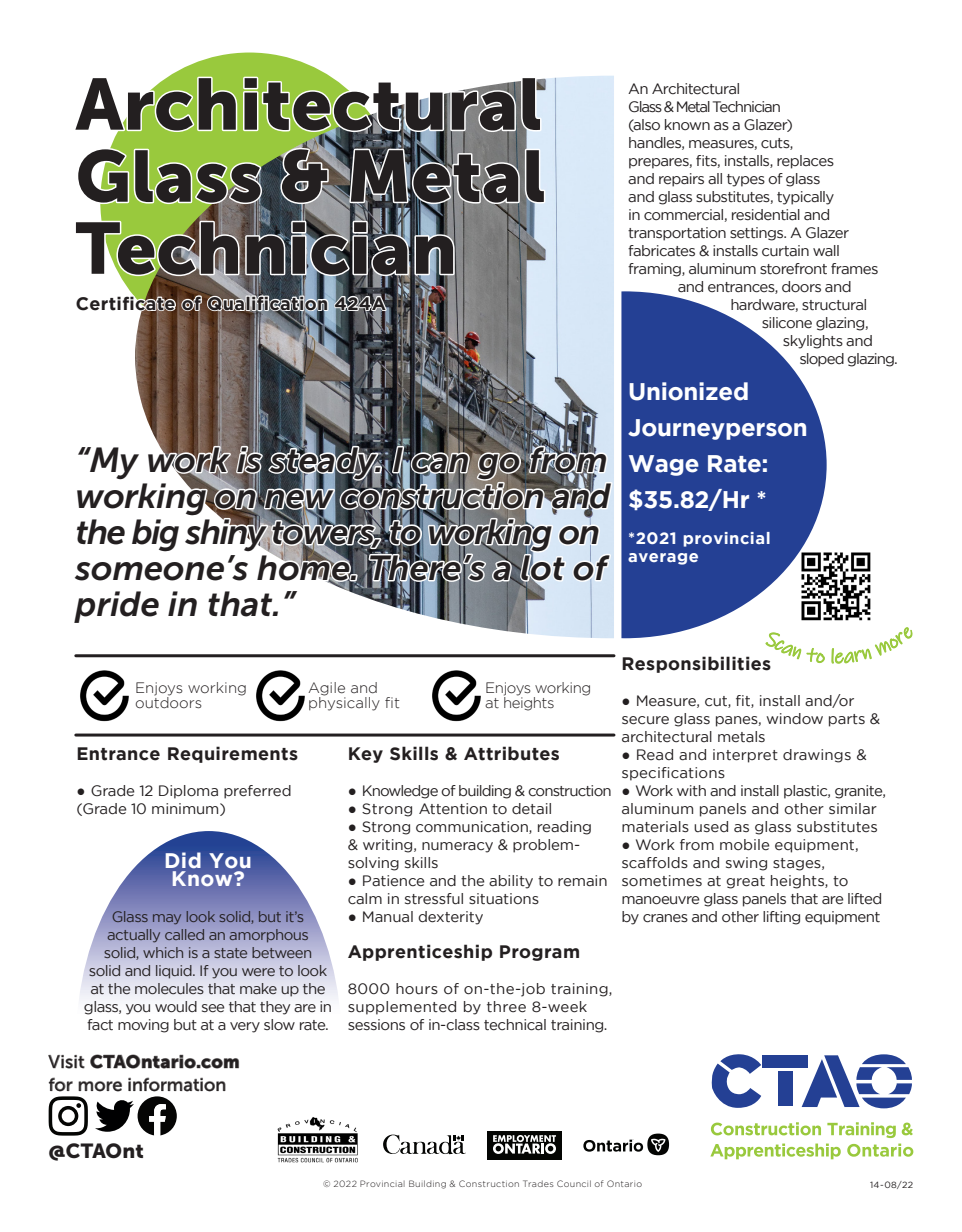
<style>
.page{position:relative;width:962px;height:1232px;background:#fff}
.page>*{position:absolute;margin:0;border:0;box-sizing:border-box;transform-origin:0 0}
.t1{font:72px/72px "Museo Sans 900";color:#231f20;text-align:justify}
.t2{font:italic 34.5px/36px "Museo Sans 700";letter-spacing:-.01em;color:#231f20}
.t3{font:700 24px/36px "Gotham";letter-spacing:-.01em;color:#fff}
.t4{font:700 21px/18px "Gotham";letter-spacing:.02em;color:#fff;text-align:center}
.t5{font:20.25px "Museo Sans 900";color:#231f20}
.t6{font:700 18px "Gotham";letter-spacing:.02em;color:#231f20}
.t7{font:18px "Museo Sans 900";letter-spacing:.015em;color:#231f20}
.t8{font:18px "Museo Sans 500";letter-spacing:.005em;color:#231f20}
.t9{font:700 16.5px/18px "Gotham";letter-spacing:.03em;color:#fff}
.t10{font:15px/18px "Gotham";letter-spacing:-.04em;color:#231f20;text-align:center}
.t11{font:15px/18px "Gotham";letter-spacing:-.01em;color:#231f20}
.t12{font:15px/18px "Gotham";letter-spacing:-.02em;color:#231f20}
.t13{font:15px/18px "Gotham";letter-spacing:.01em;color:#231f20}
.t14{font:15px/18px "Gotham";color:#231f20}
.t15{font:300 15px/15px "Gotham";color:#231f20}
.t16{font:15px "Gotham";letter-spacing:-.06em;color:#231f20}
.t17{font:300 15px/15px "Gotham";letter-spacing:-.03em;color:#231f20}
.t18{font:15px "Gotham";letter-spacing:-.08em;color:#231f20}
.t19{font:15px "Gotham";letter-spacing:-.065em;color:#231f20}
.t20{font:300 9px "Gotham";letter-spacing:.035em;color:#231f20}
.t21{font:9px "Gotham";color:#231f20}
.s1{font-family:"Bookman Old Style"}
.s2{font-family:"Museo Sans 500"}
</style>
<div class="page">
<img style="left:826px;top:552px;width:45px;height:69px">
<svg style="left:621px;top:291px;width:205px;height:347px;fill:#244094"></svg>
<div style="left:100px;top:52px;width:298px;height:299px;background:#99c93d;border-radius:50%"></div>
<div style="left:487px;top:1130px;width:74px;height:28px;background:#040503"></div>
<svg style="left:493px;top:1135px;width:63px;height:18px"></svg>
<svg style="left:383px;top:1134px;width:82px;height:21px"></svg>
<svg style="left:583px;top:1139px;width:60px;height:12px"></svg>
<div style="left:647px;top:1133px;width:22px;height:22px;background:#040503;border-radius:50%"></div>
<svg style="left:651px;top:1138px;width:14px;height:13px"></svg>
<img style="left:277px;top:1117px;width:81px;height:46px">
<svg style="left:48px;top:1054px;width:191px;height:14px"></svg>
<svg style="left:49px;top:1077px;width:177px;height:58px"></svg>
<img style="left:135px;top:76px;width:479px;height:348px">
<svg style="left:100px;top:75px;width:446px;height:134px"></svg>
<svg style="left:101px;top:219px;width:355px;height:62px"></svg>
<img style="left:149px;top:424px;width:465px;height:215px">
<hr style="left:76px;top:654px;width:538px;height:3px;background:#231f20">
<hr style="left:76px;top:733px;width:538px;height:3px;background:#231f20">
<img style="left:76px;top:666px;width:56px;height:58px;border-radius:28px">
<img style="left:428px;top:666px;width:56px;height:58px;border-radius:28px">
<img style="left:252px;top:666px;width:56px;height:58px;border-radius:28px">
<svg style="left:79px;top:831px;width:259px;height:169px"></svg>
<svg style="left:711px;top:1054px;width:50px;height:53px"></svg>
<div style="left:762px;top:1054px;width:45px;height:13px;background:#244094"></div>
<div style="left:777px;top:1071px;width:15px;height:34px;background:#244094"></div>
<svg style="left:801px;top:1054px;width:110px;height:54px"></svg>
<svg style="left:710px;top:1122px;width:110px;height:13px"></svg>
<svg style="left:827px;top:1122px;width:68px;height:15px"></svg>
<svg style="left:901px;top:1122px;width:11px;height:13px"></svg>
<svg style="left:710px;top:1143px;width:130px;height:16px"></svg>
<svg style="left:847px;top:1143px;width:66px;height:13px"></svg>
<img style="left:131px;top:293px;width:258px;height:20px">
<svg style="left:764px;top:630px;width:61px;height:33px"></svg>
<svg style="left:831px;top:627px;width:81px;height:37px"></svg>
<h1 class="t1" style="left:76px;top:68px;width:471px">Architectural Glass &amp; Metal Technician</h1>
<p class="t6" style="left:76px;top:293px;width:311px">Certificate of Qualification 424A</p>
<h2 class="t2" style="left:76px;top:442px;width:536px">“My work is steady. I can go from working on new construction and the big shiny towers, to working on someone’s home. There’s a lot of pride in that.”</h2>
<p class="t10" style="left:628px;top:79px;width:114px">An Architectural</p>
<p class="t18" style="left:628px;top:98px;width:154px">Glass &amp; Metal Technician</p>
<p class="t10" style="left:628px;top:115px;width:166px">(also known as a Glazer)</p>
<p class="t10" style="left:628px;top:133px;width:167px">handles, measures, cuts,</p>
<p class="t10" style="left:628px;top:151px;width:207px">prepares, fits, installs, replaces</p>
<p class="t10" style="left:628px;top:169px;width:194px">and repairs all types of glass</p>
<p class="t10" style="left:628px;top:187px;width:207px">and glass substitutes, typically</p>
<p class="t10" style="left:628px;top:205px;width:204px">in commercial, residential and</p>
<p class="t10" style="left:628px;top:223px;width:222px">transportation settings. A Glazer</p>
<p class="t10" style="left:628px;top:241px;width:213px">fabricates &amp; installs curtain wall</p>
<p class="t10" style="left:628px;top:259px;width:252px">framing, aluminum storefront frames</p>
<p class="t10" style="left:677px;top:277px;width:175px">and entrances, doors and</p>
<p class="t10" style="left:730px;top:295px;width:138px">hardware, structural</p>
<p class="t10" style="left:761px;top:313px;width:108px">silicone glazing,</p>
<p class="t10" style="left:782px;top:331px;width:92px">skylights and</p>
<p class="t19" style="left:799px;top:350px;width:100px">sloped glazing.</p>
<h3 class="t3" style="left:628px;top:372px;width:181px">Unionized<br>Journeyperson<br>Wage Rate: $35.82/Hr *</h3>
<p class="t9" style="left:628px;top:528px;width:144px">*2021 provincial average</p>
<p class="t15" style="left:135px;top:680px;width:113px">Enjoys working outdoors</p>
<p class="t15" style="left:308px;top:680px;width:93px">Agile and physically fit</p>
<p class="t17" style="left:485px;top:680px;width:108px">Enjoys working at heights</p>
<p class="t6" style="left:76px;top:743px;width:223px">Entrance Requirements</p>
<p class="t6" style="left:347px;top:743px;width:214px">Key Skills &amp; Attributes</p>
<p class="t11" style="left:76px;top:781px;width:216px"><span class="s1">●</span> Grade 12 Diploma preferred (Grade 10 minimum)</p>
<p class="t16" style="left:347px;top:782px;width:265px"><span class="s1">●</span> Knowledge of building &amp; construction</p>
<p class="t11" style="left:347px;top:799px;width:206px"><span class="s1">●</span> Strong Attention to detail</p>
<p class="t11" style="left:347px;top:817px;width:246px"><span class="s1">●</span> Strong communication, reading &amp; writing, numeracy &amp; problem&shy;solving skills</p>
<p class="t11" style="left:347px;top:871px;width:261px"><span class="s1">●</span> Patience and the ability to remain calm in stressful situations</p>
<p class="t11" style="left:347px;top:907px;width:137px"><span class="s1">●</span> Manual dexterity</p>
<h3 class="t4" style="left:164px;top:851px;width:89px">Did You<br>Know?</h3>
<p class="t10" style="left:84px;top:907px;width:250px">Glass may look solid, but it’s actually called an amorphous<br>solid, which is a state between<br>solid and liquid. If you were to look at the molecules that make up the glass, you would see that they are in fact moving but at a very slow rate.</p>
<p class="t6" style="left:347px;top:941px;width:234px">Apprenticeship Program</p>
<p class="t13" style="left:347px;top:979px;width:266px">8000 hours of on-the-job training, supplemented by three 8-week sessions of in-class technical training.</p>
<p class="t7" style="left:49px;top:1051px;width:192px"><span class="s2">Visit</span> CTAOntario.com</p>
<p class="t8" style="left:49px;top:1074px;width:179px">for more information</p>
<p class="t6" style="left:621px;top:653px;width:151px">Responsibilities</p>
<p class="t11" style="left:621px;top:691px;width:260px"><span class="s1">●</span> Measure, cut, fit, install and/or secure glass panes, window parts &amp; architectural metals</p>
<p class="t13" style="left:621px;top:745px;width:247px"><span class="s1">●</span> Read and interpret drawings &amp; specifications</p>
<p class="t14" style="left:621px;top:781px;width:266px"><span class="s1">●</span> Work with and install plastic, granite, aluminum panels and other similar materials used as glass substitutes</p>
<p class="t12" style="left:621px;top:835px;width:262px"><span class="s1">●</span> Work from mobile equipment, scaffolds and swing stages, sometimes at great heights, to manoeuvre glass panels that are lifted by cranes and other lifting equipment</p>
<h3 class="t5" style="left:49px;top:1138px;width:97px">@CTAOnt</h3>
<p class="t20" style="left:323px;top:1178px;width:320px">© 2022 Provincial Building &amp; Construction Trades Council of Ontario</p>
<p class="t21" style="left:869px;top:1179px;width:45px">14-08/22</p>
</div>
